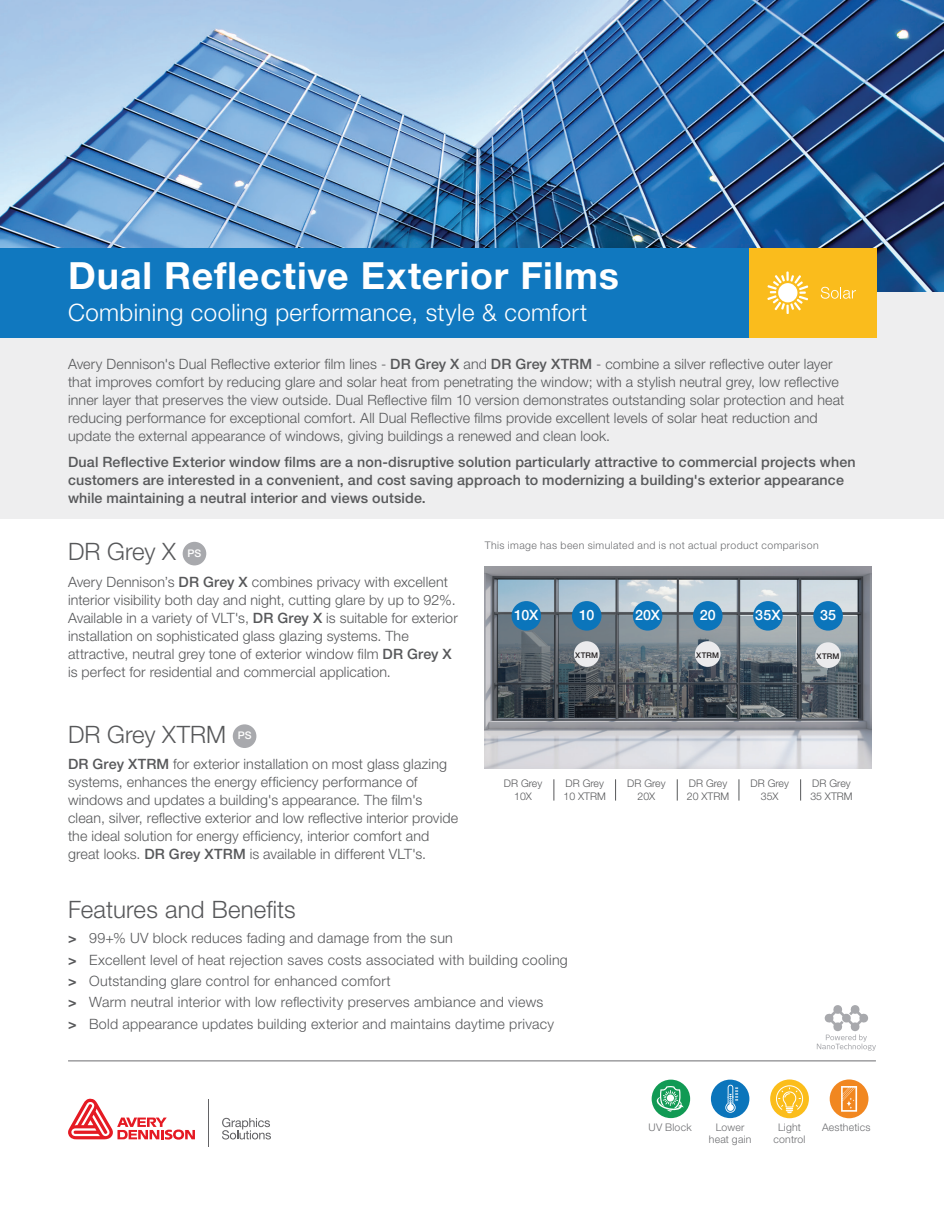
<style>
.page{position:relative;width:944px;height:1214px;background:#fff}
.page>*{position:absolute;margin:0;border:0;box-sizing:border-box;transform-origin:0 0}
.t1{font:700 37.5px "Helvetica Neue LT Std";letter-spacing:.02em;color:#fff}
.t2{font:300 24px "Helvetica Neue LT Std";letter-spacing:.015em;color:#fff}
.t3{font:300 24px "Helvetica Neue LT Std";color:#57585a}
.t4{font:300 14.25px/18px "Helvetica Neue LT Std";letter-spacing:.01em;color:#57585a}
.t5{font:500 14.25px/18px "Helvetica Neue LT Std";letter-spacing:.01em;color:#57585a}
.t6{font:500 14.25px "Helvetica Neue LT Std";color:#fff}
.t7{font:700 14.25px "Helvetica Neue LT Std";color:#57585a}
.t8{font:300 10.5px/12.6px "Helvetica Neue LT Std";letter-spacing:.035em;color:#6c6d70;text-align:center}
.t9{font:300 10.5px/12.6px "Helvetica Neue LT Std";color:#57585a;text-align:center}
.t10{font:300 10.5px "Helvetica Neue LT Std";letter-spacing:.015em;color:#6c6d70}
.t11{font:500 10.5px "Helvetica Neue LT Std";color:#fff}
.t12{font:500 7.8px "Helvetica Neue LT Std";letter-spacing:.03em;color:#231f20}
.s1{font-weight:500}
</style>
<div class="page">
<div style="left:829px;top:1079px;width:39px;height:39px;background:#f18720;border-radius:50%"></div>
<svg style="left:841px;top:1086px;width:16px;height:25px"></svg>
<div style="left:770px;top:1079px;width:39px;height:39px;background:#fbbd1b;border-radius:50%"></div>
<svg style="left:775px;top:1084px;width:28px;height:29px"></svg>
<div style="left:711px;top:1079px;width:38px;height:39px;background:#0b75bb;border-radius:50%"></div>
<svg style="left:725px;top:1084px;width:13px;height:28px"></svg>
<div style="left:651px;top:1079px;width:39px;height:39px;background:#119a54;border-radius:50%"></div>
<svg style="left:655px;top:1086px;width:28px;height:25px"></svg>
<hr style="left:209px;top:1098px;width:1px;height:48px;background:#636366">
<svg style="left:68px;top:1098px;width:127px;height:41px"></svg>
<svg style="left:222px;top:1117px;width:49px;height:22px"></svg>
<hr style="left:68px;top:1060px;width:807px;height:1px;background:#6c6d70">
<img style="left:0;top:0;width:944px;height:293px">
<div style="left:0;top:293px;width:944px;height:226px;background:#eeeeef"></div>
<div style="left:183px;top:542px;width:23px;height:23px;background:#a8a9ad;border-radius:50%"></div>
<div style="left:233px;top:724px;width:23px;height:24px;background:#a8a9ad;border-radius:50%"></div>
<div style="left:0;top:248px;width:876px;height:89px;background:#fabc1c"></div>
<img style="left:485px;top:567px;width:386px;height:201px">
<svg style="left:739px;top:616px;width:57px;height:102px;background:#647078"></svg>
<svg style="left:800px;top:616px;width:56px;height:102px;background:#717b82"></svg>
<svg style="left:679px;top:615px;width:57px;height:102px;background:#59636c"></svg>
<svg style="left:618px;top:615px;width:58px;height:102px;background:#687177"></svg>
<svg style="left:558px;top:615px;width:57px;height:102px;background:#4c565e"></svg>
<svg style="left:497px;top:615px;width:58px;height:102px;background:#4b555c"></svg>
<div style="left:633px;top:601px;width:29px;height:29px;background:#0b75bb;border-radius:50%"></div>
<div style="left:572px;top:601px;width:29px;height:29px;background:#0b75bb;border-radius:50%"></div>
<div style="left:693px;top:601px;width:29px;height:29px;background:#0b75bb;border-radius:50%"></div>
<div style="left:753px;top:601px;width:29px;height:29px;background:#0b75bb;border-radius:50%"></div>
<div style="left:813px;top:601px;width:29px;height:29px;background:#0b75bb;border-radius:50%"></div>
<div style="left:511px;top:601px;width:30px;height:29px;background:#0b75bb;border-radius:50%"></div>
<svg style="left:553px;top:779px;width:1px;height:21px"></svg>
<svg style="left:800px;top:779px;width:1px;height:21px"></svg>
<svg style="left:677px;top:779px;width:1px;height:21px"></svg>
<svg style="left:615px;top:779px;width:1px;height:21px"></svg>
<svg style="left:738px;top:779px;width:1px;height:21px"></svg>
<svg style="left:767px;top:271px;width:41px;height:43px"></svg>
<svg style="left:820px;top:287px;width:36px;height:12px"></svg>
<svg style="left:816px;top:1005px;width:59px;height:45px"></svg>
<div style="left:574px;top:641px;width:25px;height:26px;background:#ebebed;border-radius:50%"></div>
<div style="left:695px;top:641px;width:25px;height:26px;background:#ebebed;border-radius:50%"></div>
<div style="left:815px;top:642px;width:25px;height:26px;background:#ebebed;border-radius:50%"></div>
<div style="left:0;top:248px;width:749px;height:89px;background:#1078bf"></div>
<h1 class="t1" style="left:68px;top:252px;width:552px">Dual Reflective Exterior Films</h1>
<h2 class="t2" style="left:68px;top:297px;width:521px">Combining cooling performance, style &amp; comfort</h2>
<p class="t4" style="left:68px;top:354px;width:777px">Avery Dennison s' Dual Reflective exterior film lines - <span class="s1">DR Grey X</span> and <span class="s1">DR Grey XTRM</span> - combine a silver reflective outer layer that improves comfort by reducing glare and solar heat from penetrating the window; with a stylish neutral grey, low reflective inner layer that preserves the view outside. Dual Reflective film 10 version demonstrates outstanding solar protection and heat reducing performance for exceptional comfort. All Dual Reflective films provide excellent levels of solar heat reduction and update the external appearance of windows, giving buildings a renewed and clean look.</p>
<p class="t5" style="left:68px;top:453px;width:789px">Dual Reflective Exterior window films are a non-disruptive solution particularly attractive to commercial projects when customers are interested in a convenient, and cost saving approach to modernizing a building s' exterior appearance while maintaining a neutral interior and views outside.</p>
<h2 class="t3" style="left:68px;top:537px;width:109px">DR Grey X</h2>
<p class="t4" style="left:68px;top:572px;width:391px">Avery Dennison s’ <span class="s1">DR Grey X</span> combines privacy with excellent interior visibility both day and night, cutting glare by up to 92%.<br>Available in a variety of VLT ,s' <span class="s1">DR Grey X</span> is suitable for exterior installation on sophisticated glass glazing systems. The attractive, neutral grey tone of exterior window film <span class="s1">DR Grey X </span>is perfect for residential and commercial application.</p>
<p class="t11" style="left:187px;top:546px;width:15px">PS</p>
<h2 class="t3" style="left:68px;top:719px;width:159px">DR Grey XTRM</h2>
<p class="t4" style="left:68px;top:755px;width:391px"><span class="s1">DR Grey XTRM</span> for exterior installation on most glass glazing systems, enhances the energy efficiency performance of windows and updates a building s' appearance. The film s' clean, silver, reflective exterior and low reflective interior provide the ideal solution for energy efficiency, interior comfort and great looks. <span class="s1">DR Grey XTRM</span> is available in different VLT .s'</p>
<p class="t11" style="left:238px;top:729px;width:15px">PS</p>
<h2 class="t3" style="left:68px;top:894px;width:229px">Features and Benefits</h2>
<p class="t4" style="left:89px;top:929px;width:365px">99+% UV block reduces fading and damage from the sun</p>
<p class="t7" style="left:68px;top:929px;width:10px">&gt;</p>
<p class="t8" style="left:485px;top:539px;width:335px">This image has been simulated and is not actual product comparison</p>
<p class="t6" style="left:514px;top:607px;width:26px">10X</p>
<p class="t6" style="left:579px;top:607px;width:17px">10</p>
<p class="t12" style="left:575px;top:650px;width:24px">XTRM</p>
<p class="t6" style="left:635px;top:607px;width:27px">20X</p>
<p class="t6" style="left:699px;top:607px;width:18px">20</p>
<p class="t12" style="left:696px;top:650px;width:24px">XTRM</p>
<p class="t6" style="left:755px;top:607px;width:27px">35X</p>
<p class="t6" style="left:820px;top:607px;width:18px">35</p>
<p class="t12" style="left:816px;top:651px;width:24px">XTRM</p>
<p class="t9" style="left:504px;top:777px;width:40px">DR Grey<br>10X</p>
<p class="t9" style="left:563px;top:777px;width:44px;text-align:left">DR Grey<br>10 XTRM</p>
<p class="t9" style="left:627px;top:777px;width:40px">DR Grey<br>20X</p>
<p class="t9" style="left:687px;top:777px;width:44px;text-align:left">DR Grey<br>20 XTRM</p>
<p class="t9" style="left:750px;top:777px;width:40px">DR Grey<br>35X</p>
<p class="t9" style="left:810px;top:777px;width:44px;text-align:left">DR Grey<br>35 XTRM</p>
<p class="t7" style="left:68px;top:950px;width:10px">&gt;</p>
<p class="t4" style="left:89px;top:950px;width:480px">Excellent level of heat rejection saves costs associated with building cooling</p>
<p class="t7" style="left:68px;top:972px;width:10px">&gt;</p>
<p class="t4" style="left:89px;top:971px;width:303px">Outstanding glare control for enhanced comfort</p>
<p class="t7" style="left:68px;top:993px;width:10px">&gt;</p>
<p class="t4" style="left:89px;top:993px;width:455px">Warm neutral interior with low reflectivity preserves ambiance and views</p>
<p class="t7" style="left:68px;top:1014px;width:10px">&gt;</p>
<p class="t4" style="left:89px;top:1014px;width:466px">Bold appearance updates building exterior and maintains daytime privacy</p>
<p class="t8" style="left:648px;top:1120px;width:44px">UV Block</p>
<p class="t8" style="left:708px;top:1120px;width:44px">Lower heat gain</p>
<p class="t8" style="left:773px;top:1120px;width:34px">Light control</p>
<p class="t10" style="left:822px;top:1120px;width:50px">Aesthetics</p>
</div>
